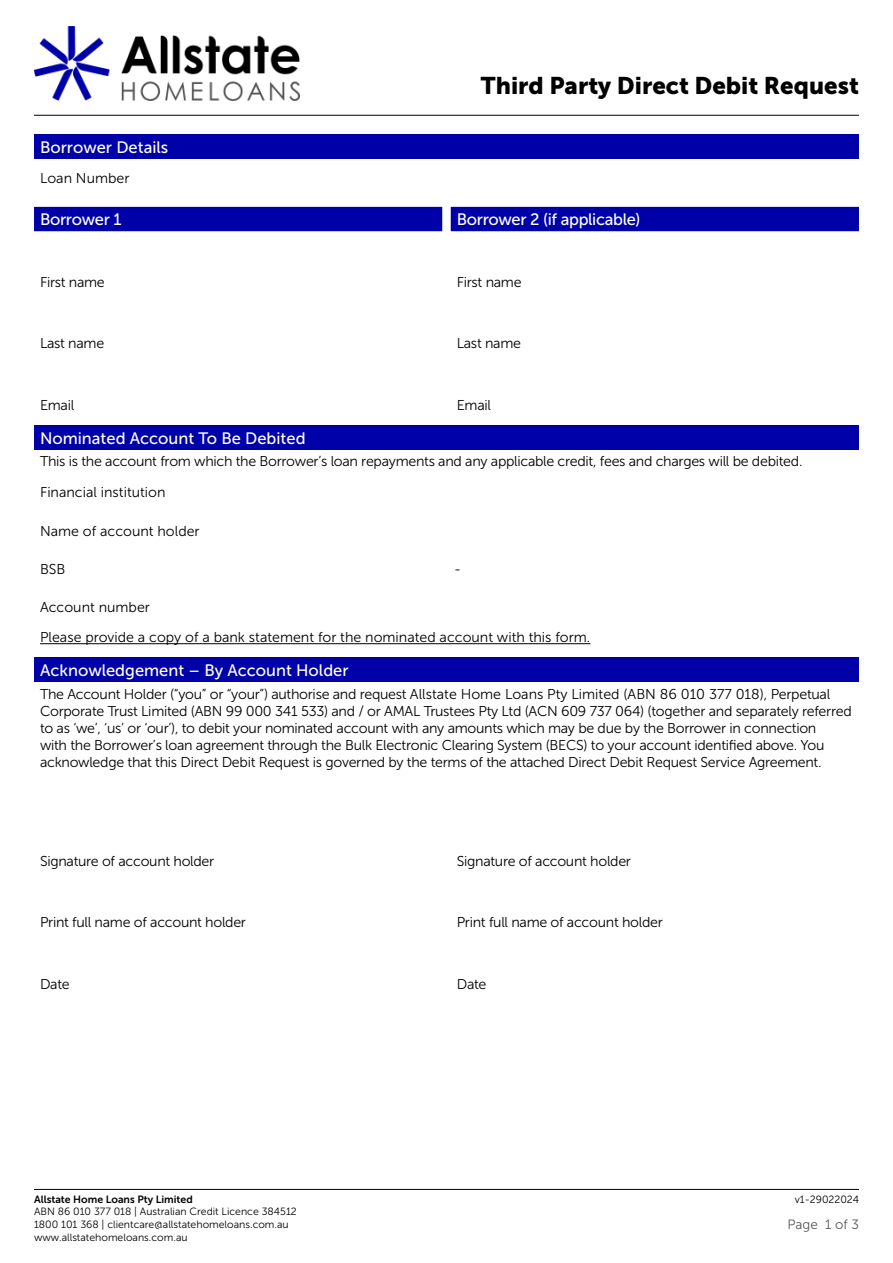
<style>
.page{position:relative;width:893px;height:1263px;background:#fff}
.page>*{position:absolute;margin:0;border:0;box-sizing:border-box;transform-origin:0 0}
.t1{font:24px "Museo Sans 900";color:#000}
.t2{font:16.5px "Museo Sans 500";color:#fff}
.t3{font:16.5px "Museo Sans 500";letter-spacing:-.02em;color:#fff}
.t4{font:14.25px/17.1px "Museo Sans 300";letter-spacing:-.02em;color:#000}
.t5{font:14.25px/30.8px "Museo Sans 300";color:#000}
.t6{font:13.5px "Museo Sans 300";color:#58595b}
.t7{font:10.5px/12.6px "Museo Sans 300";color:#000}
.t8{font:10.5px "Museo Sans 700";color:#000}
</style>
<div class="page">
<hr style="left:34px;top:1189px;width:825px;height:1px;background:#000">
<hr style="left:34px;top:115px;width:825px;height:1px;background:#000">
<img style="left:34px;top:27px;width:265px;height:74px">
<div style="left:34px;top:134px;width:825px;height:25px;background:#0000a9"></div>
<div style="left:34px;top:207px;width:825px;height:24px;background:#0000a9"></div>
<div style="left:34px;top:425px;width:825px;height:25px;background:#0000a9"></div>
<hr style="left:40px;top:643px;width:550px;height:1px;background:#000">
<div style="left:34px;top:658px;width:825px;height:24px;background:#0000a9"></div>
<h1 class="t1" style="left:481px;top:72px;width:379px">Third Party Direct Debit Request</h1>
<p class="t2" style="left:40px;top:138px;width:130px">Borrower Details</p>
<p class="t5" style="left:40px;top:163px;width:91px">Loan Number</p>
<p class="t3" style="left:40px;top:210px;width:83px">Borrower 1</p>
<p class="t3" style="left:457px;top:210px;width:185px">Borrower 2 (if applicable)</p>
<p class="t4" style="left:40px;top:273px;width:66px">First name</p>
<p class="t4" style="left:457px;top:273px;width:66px">First name</p>
<p class="t4" style="left:40px;top:335px;width:66px">Last name</p>
<p class="t4" style="left:457px;top:335px;width:66px">Last name</p>
<p class="t4" style="left:40px;top:397px;width:36px">Email</p>
<p class="t4" style="left:457px;top:397px;width:36px">Email</p>
<p class="t2" style="left:40px;top:429px;width:267px">Nominated Account To Be Debited</p>
<p class="t4" style="left:40px;top:446px;width:764px;line-height:30.8px">This is the account from which the Borrower’s loan repayments and any applicable credit, fees and charges will be debited.<br>Financial institution</p>
<p class="t5" style="left:40px;top:516px;width:161px">Name of account holder</p>
<p class="t4" style="left:40px;top:560px;width:27px">BSB</p>
<p class="t4" style="left:454px;top:561px;width:9px">-</p>
<p class="t5" style="left:40px;top:591px;width:552px">Account number<br>Please provide a copy of a bank statement for the nominated account with this form.</p>
<p class="t2" style="left:40px;top:661px;width:310px">Acknowledgement – By Account Holder</p>
<p class="t4" style="left:40px;top:685px;width:813px">The Account Holder (“you” or “your”) authorise and request Allstate Home Loans Pty Limited (ABN 86 010 377 018), Perpetual Corporate Trust Limited (ABN 99 000 341 533) and / or AMAL Trustees Pty Ltd (ACN 609 737 064) (together and separately referred to as ‘we’, ‘us’ or ‘our’), to debit your nominated account with any amounts which may be due by the Borrower in connection<br>with the Borrower’s loan agreement through the Bulk Electronic Clearing System (BECS) to your account identified above. You acknowledge that this Direct Debit Request is governed by the terms of the attached Direct Debit Request Service Agreement.</p>
<p class="t4" style="left:40px;top:852px;width:176px">Signature of account holder</p>
<p class="t4" style="left:457px;top:852px;width:176px">Signature of account holder</p>
<p class="t4" style="left:40px;top:914px;width:208px">Print full name of account holder</p>
<p class="t4" style="left:457px;top:914px;width:208px">Print full name of account holder</p>
<p class="t4" style="left:40px;top:975px;width:31px">Date</p>
<p class="t4" style="left:457px;top:975px;width:31px">Date</p>
<p class="t8" style="left:34px;top:1193px;width:160px">Allstate Home Loans Pty Limited</p>
<p class="t7" style="left:34px;top:1205px;width:264px">ABN 86 010 377 018 | Australian Credit Licence 384512<br>1800 101 368 | clientcare@allstatehomeloans.com.au www.allstatehomeloans.com.au</p>
<p class="t7" style="left:795px;top:1193px;width:66px">v1-29022024</p>
<p class="t6" style="left:787px;top:1217px;width:73px">Page 1 of 3</p>
</div>
